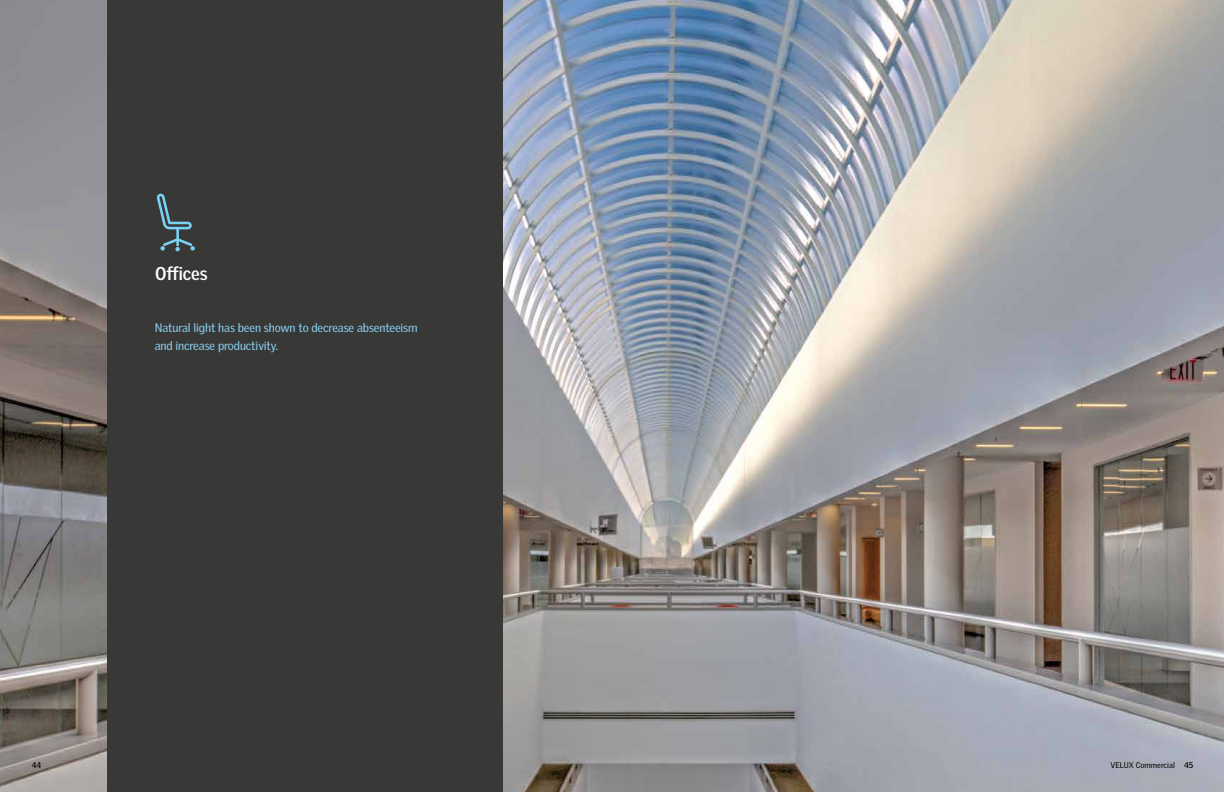
<style>
.page{position:relative;width:1224px;height:792px;background:#fff}
.page>*{position:absolute;margin:0;border:0;box-sizing:border-box;transform-origin:0 0}
.t1{font:700 18px "Velux Gothic";color:#fff}
.t2{font:12px/18px "Velux Gothic";letter-spacing:-.01em;color:#8cd2f4}
.t3{font:8px "Velux Gothic";color:#000}
.t4{font:700 8px "Velux Gothic";color:#000}
.s1{font-weight:700}
</style>
<div class="page">
<img style="left:0;top:0;width:1224px;height:792px">
<div style="left:107px;top:0;width:396px;height:792px;background:#383837"></div>
<svg style="left:156px;top:194px;width:39px;height:57px"></svg>
<h1 class="t1" style="left:155px;top:262px;width:54px">Offices</h1>
<p class="t2" style="left:155px;top:318px;width:265px">Natural light has been shown to decrease absenteeism and increase productivity.</p>
<p class="t4" style="left:32px;top:760px;width:11px">44</p>
<p class="t3" style="left:1110px;top:760px;width:84px">VELUX Commercial <span class="s1">45</span></p>
</div>
